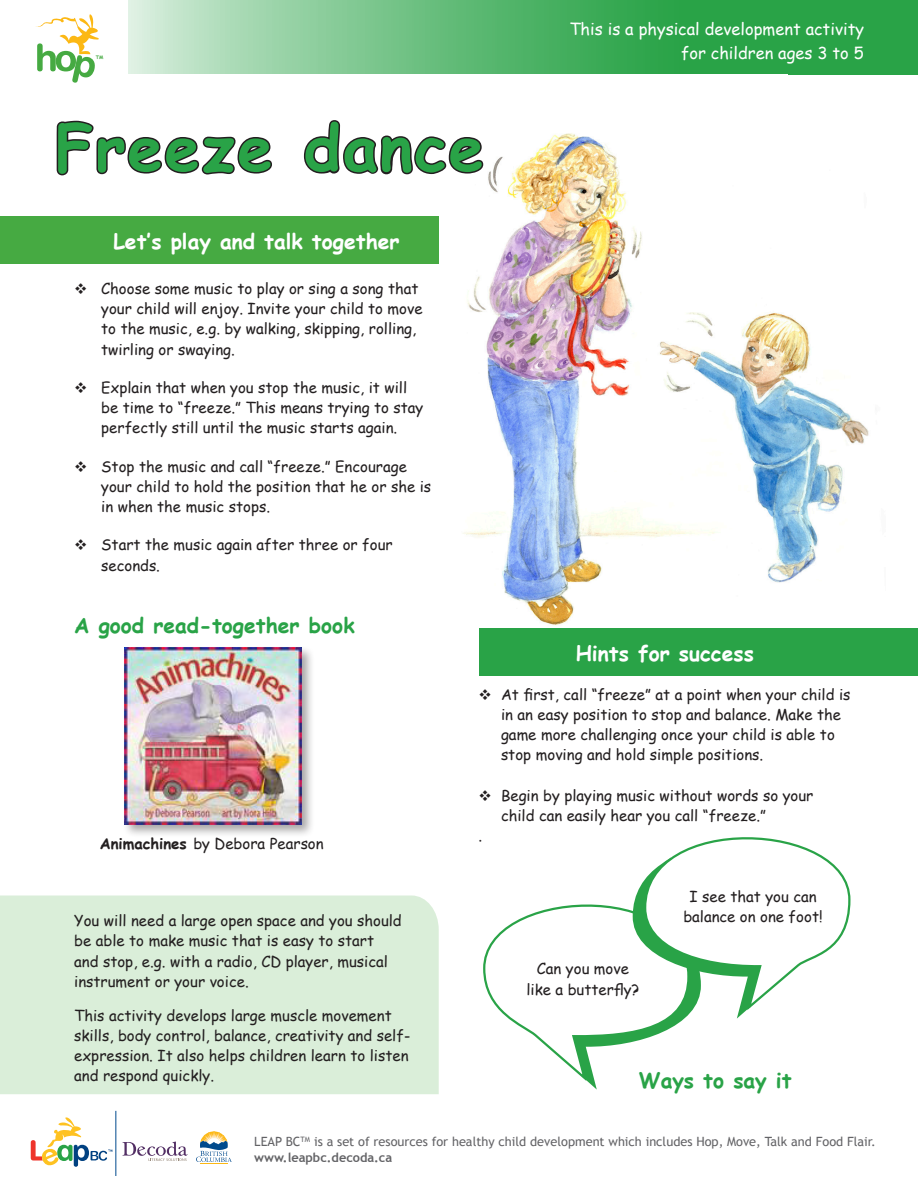
<style>
.page{position:relative;width:918px;height:1188px;background:#fff}
.page>*{position:absolute;margin:0;border:0;box-sizing:border-box;transform-origin:0 0}
.HF_B_Heading{font:700 63px "Comic Sans MS";letter-spacing:.03em;color:#29a347}
.t1{font:700 21px "Comic Sans MS";color:#fff}
.t2{font:700 21px "Comic Sans MS";color:#29a347}
.t3{font:16.5px/24px "Comic Sans MS";color:#fff;text-align:right}
.t4{font:15px/20.2px "Comic Sans MS";color:#231f20}
.t5{font:12.75px/16.5px "Trebuchet MS";color:#636366}
.t6{font:700 4.8px "Comic Sans MS";color:#46aa42}
.s1{font-weight:700}
</style>
<div class="page">
<img style="left:463px;top:133px;width:406px;height:492px">
<div style="left:789px;top:0;width:129px;height:74px;background:#29a347"></div>
<svg style="left:128px;top:0;width:661px;height:74px;background:#57b66f"></svg>
<svg style="left:483px;top:882px;width:194px;height:208px"></svg>
<svg style="left:643px;top:837px;width:208px;height:187px"></svg>
<div style="left:0;top:217px;width:439px;height:47px;background:#46aa42"></div>
<div style="left:0;top:895px;width:439px;height:199px;background:#daeed9"></div>
<div style="left:479px;top:628px;width:439px;height:47px;background:#29a347"></div>
<svg style="left:31px;top:1117px;width:82px;height:50px"></svg>
<hr style="left:115px;top:1111px;width:1px;height:64px;background:#004a8d">
<svg style="left:123px;top:1142px;width:65px;height:19px"></svg>
<svg style="left:196px;top:1131px;width:36px;height:33px"></svg>
<svg style="left:36px;top:14px;width:238px;height:162px"></svg>
<svg style="left:302px;top:120px;width:183px;height:127px"></svg>
<div style="left:122px;top:645px;width:193px;height:193px;background:#231f20;opacity:.4"></div>
<img style="left:124px;top:648px;width:177px;height:176px">
<p class="t6" style="left:96px;top:54px;width:9px">TM</p>
<p class="HF_B_Heading" style="left:55px;top:101px;width:430px">Freeze dance</p>
<p class="t1" style="left:113px;top:226px;width:288px">Let’s play and talk together</p>
<p class="t4" style="left:101px;top:278px;width:323px;text-indent:-27px">❖ Choose some music to play or sing a song that your child will enjoy. Invite your child to move to the music, e.g. by walking, skipping, rolling, twirling or swaying.</p>
<p class="t4" style="left:101px;top:377px;width:324px;text-indent:-27px">❖ Explain that when you stop the music, it will be time to “freeze.” This means trying to stay perfectly still until the music starts again.</p>
<p class="t4" style="left:101px;top:456px;width:332px;text-indent:-27px">❖ Stop the music and call “freeze.” Encourage your child to hold the position that he or she is in when the music stops.</p>
<p class="t4" style="left:101px;top:534px;width:293px;text-indent:-27px">❖ Start the music again after three or four seconds.</p>
<p class="t2" style="left:74px;top:609px;width:282px">A good read-together book</p>
<p class="t3" style="left:569px;top:17px;width:296px">This is a physical development activity for children ages 3 to 5</p>
<p class="t1" style="left:576px;top:638px;width:180px">Hints for success</p>
<p class="t4" style="left:100px;top:833px;width:225px"><span class="s1">Animachines</span> by Debora Pearson</p>
<p class="t4" style="left:74px;top:910px;width:329px">You will need a large open space and you should be able to make music that is easy to start and stop, e.g. with a radio, CD player, musical instrument or your voice.</p>
<p class="t4" style="left:74px;top:1005px;width:338px">This activity develops large muscle movement skills, body control, balance, creativity and self&shy;expression. It also helps children learn to listen and respond quickly.</p>
<p class="t4" style="left:501px;top:683px;width:351px;text-indent:-22px">❖ At first, call “freeze” at a point when your child is in an easy position to stop and balance. Make the game more challenging once your child is able to stop moving and hold simple positions.</p>
<p class="t4" style="left:501px;top:785px;width:314px;text-indent:-22px">❖ Begin by playing music without words so your child can easily hear you call “freeze.”</p>
<p class="t4" style="left:479px;top:825px;width:5px">.</p>
<p class="t4" style="left:537px;top:958px;width:94px">Can you move</p>
<p class="t4" style="left:526px;top:979px;width:115px">like a butterfly?</p>
<p class="t4" style="left:683px;top:885px;width:141px;text-align:center">I see that you can balance on one foot!</p>
<p class="t2" style="left:639px;top:1065px;width:154px">Ways to say it</p>
<p class="t5" style="left:254px;top:1133px;width:623px">LEAP BC<sup>TM</sup> is a set of resources for healthy child development which includes Hop, Move, Talk and Food Flair. <span class="s1">www.leapbc.decoda.ca</span></p>
</div>
